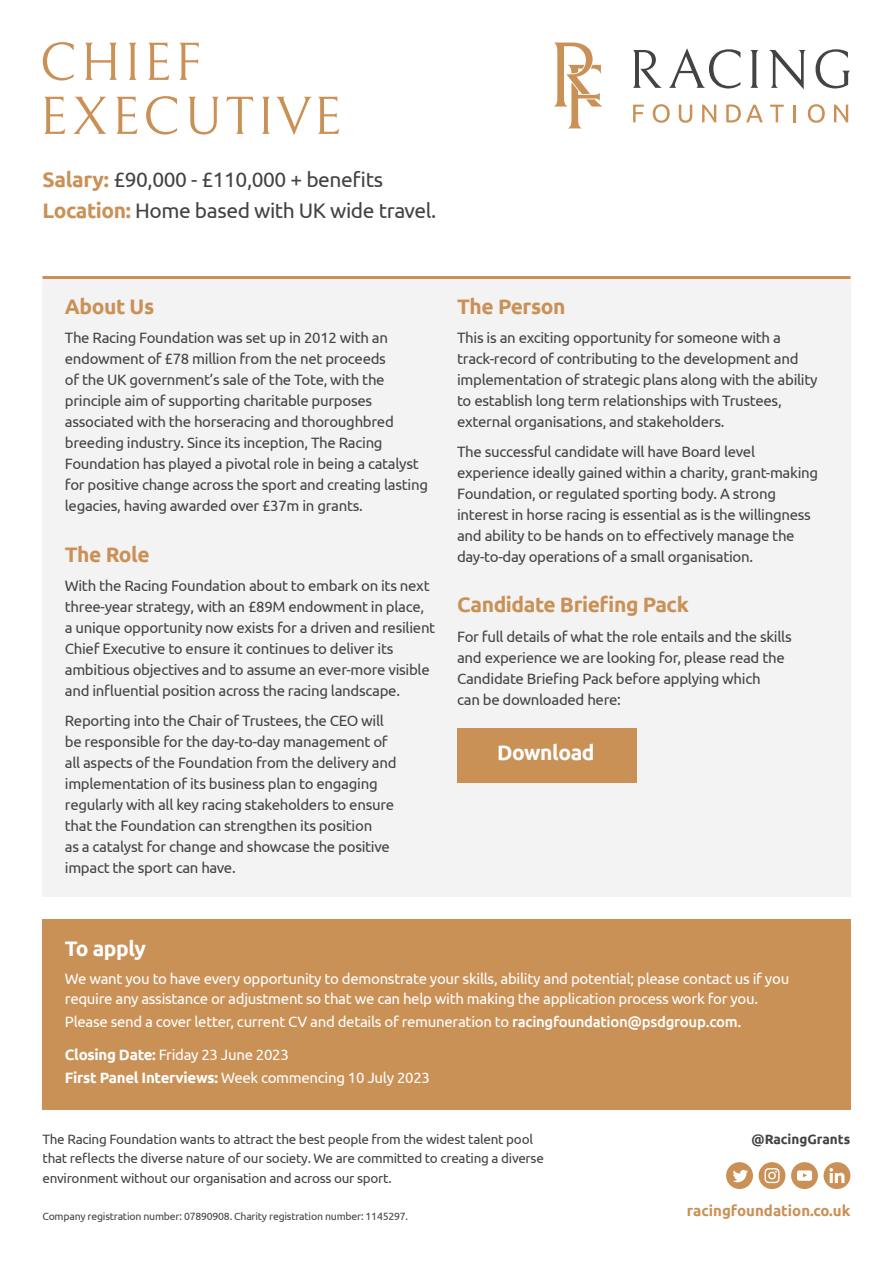
<style>
.page{position:relative;width:893px;height:1263px;background:#fff}
.page>*{position:absolute;margin:0;border:0;box-sizing:border-box;transform-origin:0 0}
.t1{font:54px/54px "Bellefair";letter-spacing:.05em;color:#ca9157}
.t2{font:21px/31.2px "Ubuntu";letter-spacing:-.02em;color:#434345}
.t3{font:700 21px "Ubuntu";letter-spacing:-.02em;color:#ca9157}
.t4{font:700 21px "Ubuntu";letter-spacing:-.02em;color:#fff}
.t5{font:15px/21px "Ubuntu";letter-spacing:-.02em;color:#434345}
.t6{font:15px/19.5px "Ubuntu";letter-spacing:-.02em;color:#fff}
.t7{font:700 15px "Ubuntu";color:#ca9157}
.t8{font:13.5px/19.5px "Ubuntu";letter-spacing:-.02em;color:#434345}
.t9{font:700 13.5px "Ubuntu";color:#434345}
.t10{font:10.5px "Ubuntu";letter-spacing:-.02em;color:#434345}
.s1{font-weight:700;color:#ca9157}
.s2{font-weight:500}
.s3{font-weight:700}
</style>
<div class="page">
<div style="left:43px;top:276px;width:807px;height:621px;background:#f4f3f4"></div>
<div style="left:43px;top:919px;width:807px;height:191px;background:#ca9157"></div>
<svg style="left:554px;top:43px;width:49px;height:85px"></svg>
<svg style="left:633px;top:105px;width:11px;height:17px"></svg>
<svg style="left:653px;top:104px;width:17px;height:19px"></svg>
<svg style="left:679px;top:105px;width:13px;height:18px"></svg>
<svg style="left:702px;top:105px;width:14px;height:17px"></svg>
<svg style="left:726px;top:104px;width:37px;height:19px"></svg>
<svg style="left:770px;top:105px;width:14px;height:17px"></svg>
<hr style="left:793px;top:105px;width:3px;height:17px;background:#ca9157">
<svg style="left:808px;top:104px;width:17px;height:19px"></svg>
<svg style="left:834px;top:105px;width:14px;height:17px"></svg>
<svg style="left:633px;top:50px;width:29px;height:38px"></svg>
<svg style="left:669px;top:48px;width:71px;height:40px"></svg>
<svg style="left:750px;top:50px;width:9px;height:38px"></svg>
<svg style="left:769px;top:50px;width:37px;height:39px"></svg>
<svg style="left:815px;top:49px;width:35px;height:39px"></svg>
<svg style="left:726px;top:1162px;width:27px;height:27px"></svg>
<svg style="left:759px;top:1162px;width:26px;height:27px"></svg>
<svg style="left:791px;top:1162px;width:27px;height:27px"></svg>
<svg style="left:824px;top:1162px;width:26px;height:27px"></svg>
<hr style="left:43px;top:276px;width:807px;height:3px;background:#ca9157">
<div style="left:457px;top:728px;width:179px;height:54px;background:#ca9157"></div>
<h1 class="t1" style="left:39px;top:37px;width:304px">CHIEF<br>EXECUTIVE</h1>
<h2 class="t2" style="left:43px;top:163px;width:395px"><span class="s1">Salary:</span> £90,000 - £110,000 + benefits<br><span class="s1">Location:</span> Home based with UK wide travel.</h2>
<h2 class="t3" style="left:65px;top:293px;width:91px">About Us</h2>
<p class="t5" style="left:65px;top:327px;width:365px">The Racing Foundation was set up in 2012 with an endowment of £78 million from the net proceeds<br>of the UK government’s sale of the Tote, with the principle aim of supporting charitable purposes associated with the horseracing and thoroughbred breeding industry. Since its inception, The Racing Foundation has played a pivotal role in being a catalyst for positive change across the sport and creating lasting legacies, having awarded over £37m in grants.</p>
<h2 class="t3" style="left:65px;top:542px;width:86px">The Role</h2>
<p class="t5" style="left:65px;top:575px;width:372px">With the Racing Foundation about to embark on its next three-year strategy, with an £89M endowment in place, a unique opportunity now exists for a driven and resilient Chief Executive to ensure it continues to deliver its ambitious objectives and to assume an ever-more visible and influential position across the racing landscape.</p>
<p class="t5" style="left:65px;top:709px;width:333px">Reporting into the Chair of Trustees, the CEO will be responsible for the day-to-day management of all aspects of the Foundation from the delivery and implementation of its business plan to engaging regularly with all key racing stakeholders to ensure that the Foundation can strengthen its position<br>as a catalyst for change and showcase the positive impact the sport can have.</p>
<h2 class="t3" style="left:457px;top:293px;width:110px">The Person</h2>
<p class="t5" style="left:457px;top:327px;width:362px">This is an exciting opportunity for someone with a track-record of contributing to the development and implementation of strategic plans along with the ability to establish long term relationships with Trustees, external organisations, and stakeholders.</p>
<p class="t5" style="left:457px;top:440px;width:363px">The successful candidate will have Board level experience ideally gained within a charity, grant-making Foundation, or regulated sporting body. A strong interest in horse racing is essential as is the willingness and ability to be hands on to effectively manage the day-to-day operations of a small organisation.</p>
<h2 class="t3" style="left:457px;top:592px;width:233px">Candidate Briefing Pack</h2>
<p class="t5" style="left:457px;top:625px;width:336px">For full details of what the role entails and the skills and experience we are looking for, please read the Candidate Briefing Pack before applying which<br>can be downloaded here:</p>
<h2 class="t4" style="left:497px;top:740px;width:99px">Download</h2>
<h2 class="t4" style="left:65px;top:936px;width:83px">To apply</h2>
<p class="t6" style="left:65px;top:968px;width:726px">We want you to have every opportunity to demonstrate your skills, ability and potential; please contact us if you require any assistance or adjustment so that we can help with making the application process work for you.</p>
<p class="t6" style="left:65px;top:1005px;width:678px;line-height:32.2px">Please send a cover letter, current CV and details of remuneration to <span class="s2">racingfoundation@psdgroup.com.<br></span><span class="s3">Closing Date:</span> Friday 23 June 2023</p>
<p class="t6" style="left:65px;top:1068px;width:367px"><span class="s3">First Panel Interviews:</span> Week commencing 10 July 2023</p>
<p class="t8" style="left:43px;top:1128px;width:503px">The Racing Foundation wants to attract the best people from the widest talent pool that reflects the diverse nature of our society. We are committed to creating a diverse environment without our organisation and across our sport.</p>
<p class="t9" style="left:751px;top:1130px;width:100px">@RacingGrants</p>
<p class="t10" style="left:43px;top:1210px;width:367px">Company registration number: 07890908. Charity registration number: 1145297.</p>
<p class="t7" style="left:687px;top:1201px;width:165px">racingfoundation.co.uk</p>
</div>
